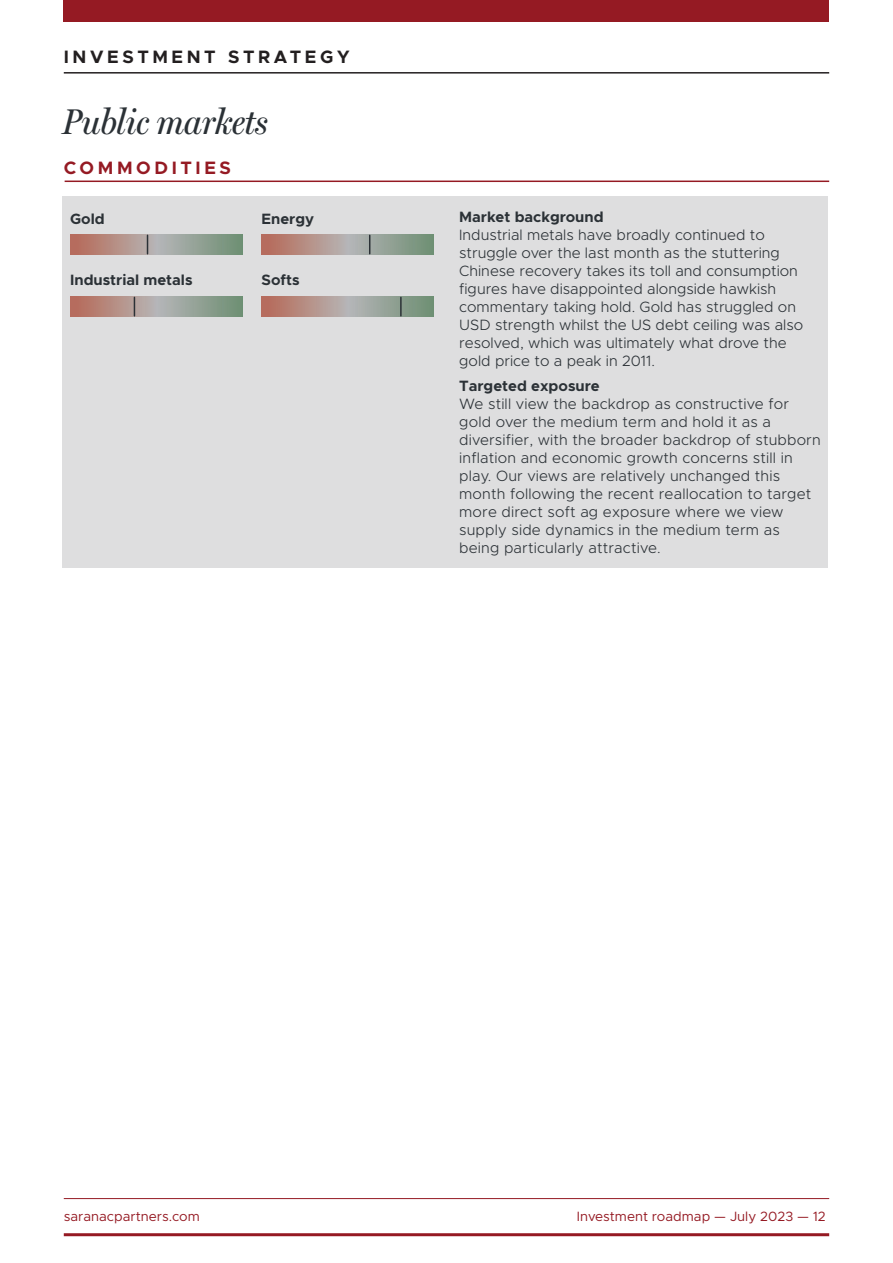
<style>
.page{position:relative;width:893px;height:1263px;background:#fff}
.page>*{position:absolute;margin:0;border:0;box-sizing:border-box;transform-origin:0 0}
.AA_dashboard_main_heading{font:italic 36px "Miller Headline";color:#2b3136}
.AA_dashboard_asset_class_head{font:700 18px "Metropolis";letter-spacing:.2em;color:#231f20}
.AA_dashboard_asset_class_head-2{font:700 18px "Metropolis";letter-spacing:.2em;color:#951a23}
.AA_dashboard_body_8_10{font:300 15px/18px "Metropolis";color:#2b3136}
.AA_dashboard_subhead{font:700 15px "Metropolis";color:#2b3136}
.AA_footer{font:13.5px "Metropolis";color:#951a23}
</style>
<div class="page">
<hr style="left:64px;top:1233px;width:765px;height:3px;background:#951a23">
<hr style="left:64px;top:1198px;width:765px;height:1px;background:#951a23">
<hr style="left:64px;top:72px;width:765px;height:2px;background:#231f20">
<div style="left:64px;top:0;width:765px;height:21px;background:#951a23"></div>
<div style="left:63px;top:196px;width:765px;height:372px;background:#dededf"></div>
<hr style="left:65px;top:181px;width:764px;height:1px;background:#951a23">
<svg style="left:261px;top:235px;width:173px;height:20px;background:#a3978c"></svg>
<svg style="left:369px;top:235px;width:1px;height:19px"></svg>
<svg style="left:70px;top:235px;width:172px;height:20px;background:#a3978c"></svg>
<svg style="left:147px;top:235px;width:1px;height:19px"></svg>
<svg style="left:261px;top:297px;width:173px;height:20px;background:#a4978c"></svg>
<svg style="left:400px;top:297px;width:2px;height:19px"></svg>
<svg style="left:70px;top:296px;width:172px;height:20px;background:#a3978c"></svg>
<svg style="left:134px;top:297px;width:1px;height:19px"></svg>
<p class="AA_dashboard_asset_class_head" style="left:64px;top:46px;width:287px">INVESTMENT STRATEGY</p>
<p class="AA_dashboard_main_heading" style="left:63px;top:100px;width:206px">Public markets</p>
<p class="AA_dashboard_asset_class_head-2" style="left:64px;top:156px;width:169px">COMMODITIES</p>
<p class="AA_dashboard_subhead" style="left:70px;top:209px;width:36px">Gold</p>
<p class="AA_dashboard_subhead" style="left:70px;top:271px;width:124px">Industrial metals</p>
<p class="AA_dashboard_subhead" style="left:261px;top:209px;width:54px">Energy</p>
<p class="AA_dashboard_subhead" style="left:261px;top:271px;width:40px">Softs</p>
<p class="AA_dashboard_subhead" style="left:459px;top:207px;width:146px">Market background</p>
<p class="AA_dashboard_body_8_10" style="left:459px;top:226px;width:346px">Industrial metals have broadly continued to struggle over the last month as the stuttering Chinese recovery takes its toll and consumption figures have disappointed alongside hawkish commentary taking hold. Gold has struggled on USD strength whilst the US debt ceiling was also resolved, which was ultimately what drove the gold price to a peak in 2011.</p>
<p class="AA_dashboard_subhead" style="left:459px;top:377px;width:142px">Targeted exposure</p>
<p class="AA_dashboard_body_8_10" style="left:459px;top:395px;width:363px">We still view the backdrop as constructive for gold over the medium term and hold it as a diversifier, with the broader backdrop of stubborn inflation and economic growth concerns still in play. Our views are relatively unchanged this month following the recent reallocation to target more direct soft ag exposure where we view supply side dynamics in the medium term as being particularly attractive.</p>
<p class="AA_footer" style="left:64px;top:1207px;width:138px">saranacpartners.com</p>
<p class="AA_footer" style="left:577px;top:1207px;width:250px">Investment roadmap — July 2023 — 12</p>
</div>
